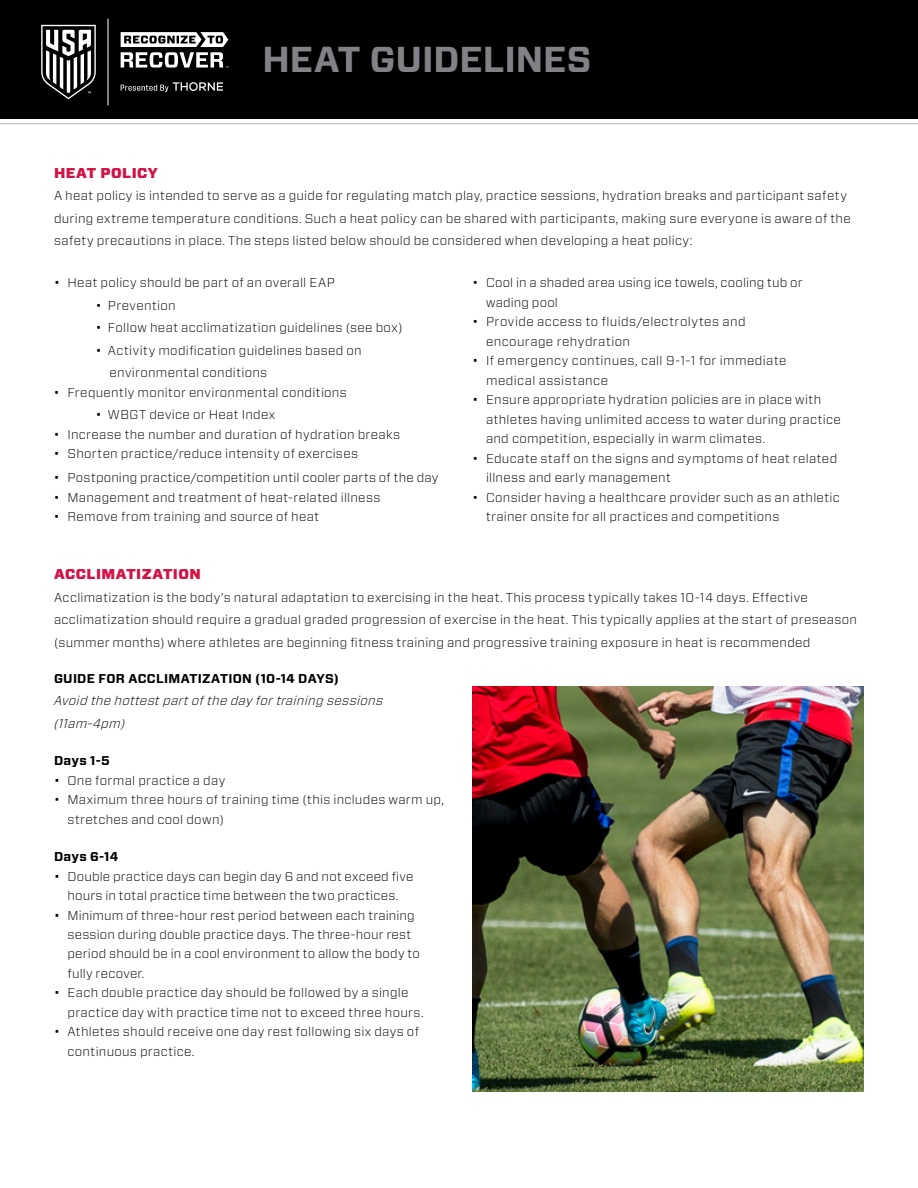
<style>
.page{position:relative;width:918px;height:1188px;background:#fff}
.page>*{position:absolute;margin:0;border:0;box-sizing:border-box;transform-origin:0 0}
.t1{font:700 36px "Vitesse Sans";color:#808285}
.t2{font:900 14.25px "Vitesse Sans";letter-spacing:.03em;color:#d31245}
.t3{font:300 12.75px/19.5px "Vitesse Sans";letter-spacing:.02em;color:#000}
.t4{font:300 12.75px/19.5px "Vitesse Sans";letter-spacing:.04em;color:#000}
.t5{font:italic 300 12.75px/22.5px "Vitesse Sans";letter-spacing:.025em;color:#000}
.t6{font:700 12.75px "Vitesse Sans";letter-spacing:.025em;color:#000}
</style>
<div class="page">
<svg style="left:0;top:118px;width:918px;height:6px"></svg>
<div style="left:0;top:0;width:918px;height:118px;background:#000"></div>
<hr style="left:108px;top:19px;width:1px;height:86px;background:#fff">
<svg style="left:41px;top:25px;width:55px;height:74px"></svg>
<svg style="left:121px;top:32px;width:107px;height:36px"></svg>
<svg style="left:121px;top:82px;width:102px;height:10px"></svg>
<img style="left:472px;top:687px;width:392px;height:405px">
<h1 class="t1" style="left:262px;top:35px;width:331px">HEAT GUIDELINES</h1>
<p class="t2" style="left:54px;top:163px;width:105px">HEAT POLICY</p>
<p class="t3" style="left:54px;top:184px;width:798px;line-height:22.5px">A heat policy is intended to serve as a guide for regulating match play, practice sessions, hydration breaks and participant safety during extreme temperature conditions. Such a heat policy can be shared with participants, making sure everyone is aware of the safety precautions in place. The steps listed below should be considered when developing a heat policy:</p>
<p class="t3" style="left:54px;top:273px;width:282px">• Heat policy should be part of an overall EAP</p>
<p class="t3" style="left:96px;top:295px;width:81px">• Prevention</p>
<p class="t3" style="left:96px;top:318px;width:308px">• Follow heat acclimatization guidelines (see box)</p>
<p class="t3" style="left:110px;top:339px;width:254px;line-height:22.5px;text-indent:-14px">• Activity modification guidelines based on environmental conditions</p>
<p class="t3" style="left:54px;top:382px;width:294px">• Frequently monitor environmental conditions</p>
<p class="t3" style="left:96px;top:405px;width:181px">• WBGT device or Heat Index</p>
<p class="t3" style="left:54px;top:424px;width:348px">• Increase the number and duration of hydration breaks</p>
<p class="t3" style="left:54px;top:444px;width:306px">• Shorten practice/reduce intensity of exercises</p>
<p class="t3" style="left:54px;top:468px;width:386px">• Postponing practice/competition until cooler parts of the day</p>
<p class="t3" style="left:54px;top:487px;width:328px">• Management and treatment of heat-related illness</p>
<p class="t3" style="left:54px;top:507px;width:267px">• Remove from training and source of heat</p>
<p class="t3" style="left:486px;top:273px;width:318px;text-indent:-14px">• Cool in a shaded area using ice towels, cooling tub or wading pool</p>
<p class="t4" style="left:486px;top:312px;width:261px;text-indent:-14px">• Provide access to fluids/electrolytes and encourage rehydration</p>
<p class="t3" style="left:486px;top:351px;width:302px;text-indent:-14px">• If emergency continues, call 9-1-1 for immediate medical assistance</p>
<p class="t3" style="left:486px;top:390px;width:356px;text-indent:-14px">• Ensure appropriate hydration policies are in place with athletes having unlimited access to water during practice and competition, especially in warm climates.</p>
<p class="t3" style="left:486px;top:448px;width:353px;text-indent:-14px">• Educate staff on the signs and symptoms of heat related illness and early management</p>
<p class="t3" style="left:486px;top:487px;width:355px;text-indent:-14px">• Consider having a healthcare provider such as an athletic trainer onsite for all practices and competitions</p>
<p class="t2" style="left:54px;top:565px;width:148px">ACCLIMATIZATION</p>
<p class="t3" style="left:54px;top:586px;width:805px;line-height:22.5px">Acclimatization is the body’s natural adaptation to exercising in the heat. This process typically takes 10-14 days. Effective acclimatization should require a gradual graded progression of exercise in the heat. This typically applies at the start of preseason (summer months) where athletes are beginning fitness training and progressive training exposure in heat is recommended</p>
<p class="t6" style="left:54px;top:670px;width:286px">GUIDE FOR ACCLIMATIZATION (10-14 DAYS)</p>
<p class="t5" style="left:54px;top:689px;width:331px">Avoid the hottest part of the day for training sessions (11am-4pm)</p>
<p class="t6" style="left:54px;top:752px;width:57px">Days 1-5</p>
<p class="t3" style="left:54px;top:770px;width:173px">• One formal practice a day</p>
<p class="t3" style="left:68px;top:789px;width:378px;text-indent:-14px">• Maximum three hours of training time (this includes warm up, stretches and cool down)</p>
<p class="t6" style="left:54px;top:848px;width:66px">Days 6-14</p>
<p class="t3" style="left:54px;top:866px;width:361px;text-align:center">• Double practice days can begin day 6 and not exceed five hours in total practice time between the two practices.</p>
<p class="t3" style="left:68px;top:905px;width:354px;text-indent:-14px">• Minimum of three-hour rest period between each training session during double practice days. The three-hour rest period should be in a cool environment to allow the body to fully recover.</p>
<p class="t3" style="left:68px;top:983px;width:358px;text-indent:-14px">• Each double practice day should be followed by a single practice day with practice time not to exceed three hours.</p>
<p class="t3" style="left:68px;top:1022px;width:353px;text-indent:-14px">• Athletes should receive one day rest following six days of continuous practice.</p>
</div>
